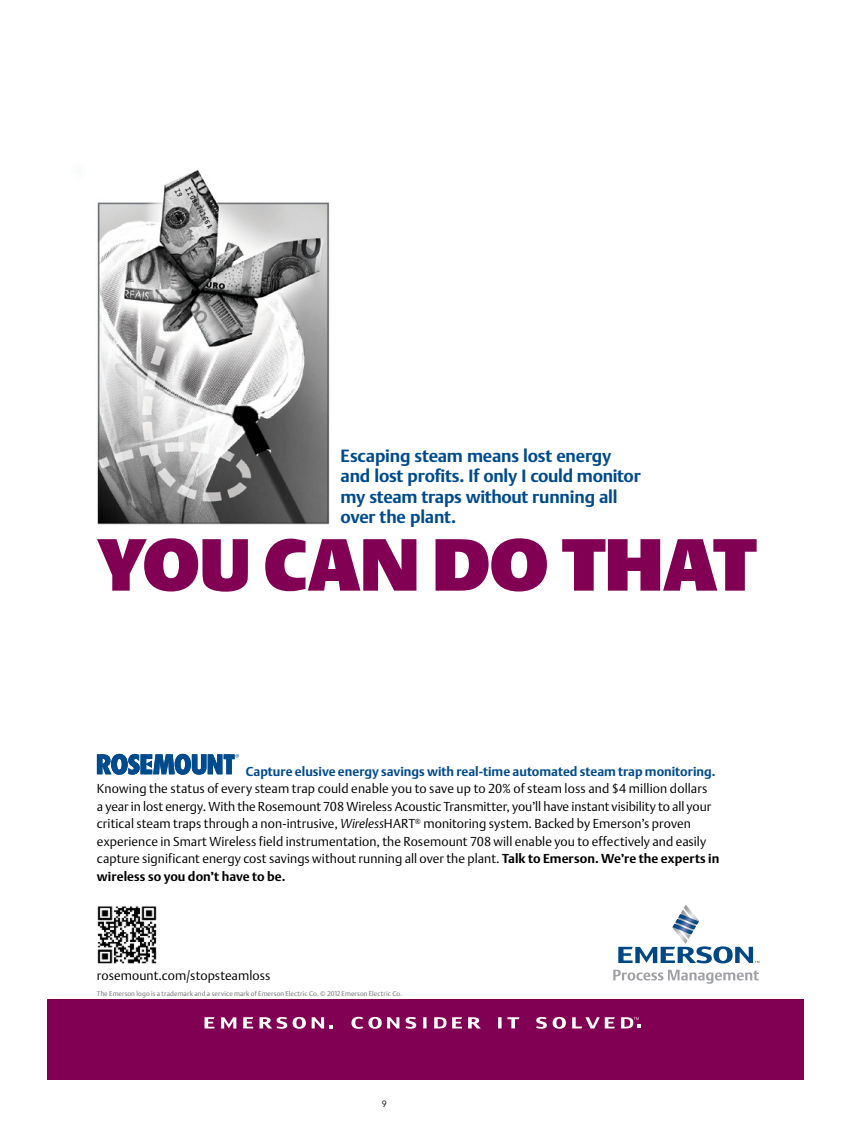
<style>
.page{position:relative;width:851px;height:1134px;background:#fff}
.page>*{position:absolute;margin:0;border:0;box-sizing:border-box;transform-origin:0 0}
.t1{font:900 72.9px "DTL Argo T";letter-spacing:-.03em;color:#820053;scale:.91 1}
.t2{font:700 17.55px/20.2px "DTL Argo T";letter-spacing:-.01em;color:#004b8d}
.t3{font:12.9px/17.5px "DTL Argo T Light";letter-spacing:.005em;color:#000}
.t4{font:700 12.9px "DTL Argo T";color:#004b8d}
.t5{font:700 12.9px "DTL Argo T";letter-spacing:.005em;color:#000}
.t6{font:9px "Avenir LT Std";color:#000}
.t7{font:6.75px "DTL Argo T Light";letter-spacing:.02em;color:#6d6e71}
.s1{font-style:italic}
.s2{font-family:"DTL Argo T";font-weight:700}
</style>
<div class="page">
<svg style="left:97px;top:754px;width:142px;height:21px"></svg>
<img style="left:97px;top:170px;width:233px;height:355px">
<img style="left:97px;top:906px;width:60px;height:58px">
<div style="left:47px;top:1000px;width:756px;height:80px;background:#820053"></div>
<svg style="left:618px;top:904px;width:141px;height:59px"></svg>
<svg style="left:613px;top:970px;width:145px;height:14px"></svg>
<svg style="left:243px;top:1017px;width:10px;height:11px"></svg>
<svg style="left:204px;top:1017px;width:10px;height:11px"></svg>
<svg style="left:221px;top:1017px;width:15px;height:12px"></svg>
<svg style="left:468px;top:1017px;width:13px;height:11px"></svg>
<svg style="left:452px;top:1017px;width:10px;height:11px"></svg>
<svg style="left:405px;top:1017px;width:11px;height:12px"></svg>
<svg style="left:536px;top:1017px;width:30px;height:12px"></svg>
<svg style="left:423px;top:1017px;width:3px;height:11px"></svg>
<svg style="left:498px;top:1017px;width:3px;height:11px"></svg>
<svg style="left:507px;top:1017px;width:12px;height:11px"></svg>
<svg style="left:572px;top:1017px;width:42px;height:11px"></svg>
<svg style="left:434px;top:1017px;width:12px;height:11px"></svg>
<svg style="left:351px;top:1017px;width:48px;height:12px"></svg>
<svg style="left:259px;top:1017px;width:73px;height:12px"></svg>
<svg style="left:621px;top:1017px;width:20px;height:11px"></svg>
<h2 class="t2" style="left:340px;top:446px;width:302px">Escaping steam means lost energy and lost profits. If only I could monitor my steam traps without running all over the plant.</h2>
<h1 class="t1" style="left:97px;top:512px;width:727px">YOU CAN DO THAT</h1>
<p class="t4" style="left:246px;top:763px;width:471px">Capture elusive energy savings with real-time automated steam trap monitoring.</p>
<p class="t3" style="left:97px;top:780px;width:624px">Knowing the status of every steam trap could enable you to save up to 20% of steam loss and $4 million dollars<br>a year in lost energy. With the Rosemount 708 Wireless Acoustic Transmitter, you’ll have instant visibility to all your critical steam traps through a non-intrusive, <span class="s1">Wireless</span>HART<sup>®</sup> monitoring system. Backed by Emerson’s proven experience in Smart Wireless field instrumentation, the Rosemount 708 will enable you to effectively and easily capture significant energy cost savings without running all over the plant. <span class="s2">Talk to Emerson. We’re the experts in</span></p>
<p class="t5" style="left:97px;top:869px;width:190px">wireless so you don’t have to be.</p>
<p class="t3" style="left:97px;top:967px;width:175px">rosemount.com/stopsteamloss</p>
<p class="t7" style="left:97px;top:990px;width:307px">The Emerson logo is a trademark and a service mark of Emerson Electric Co. © 2012 Emerson Electric Co.</p>
<p class="t6" style="left:382px;top:1099px;width:7px">9</p>
</div>
